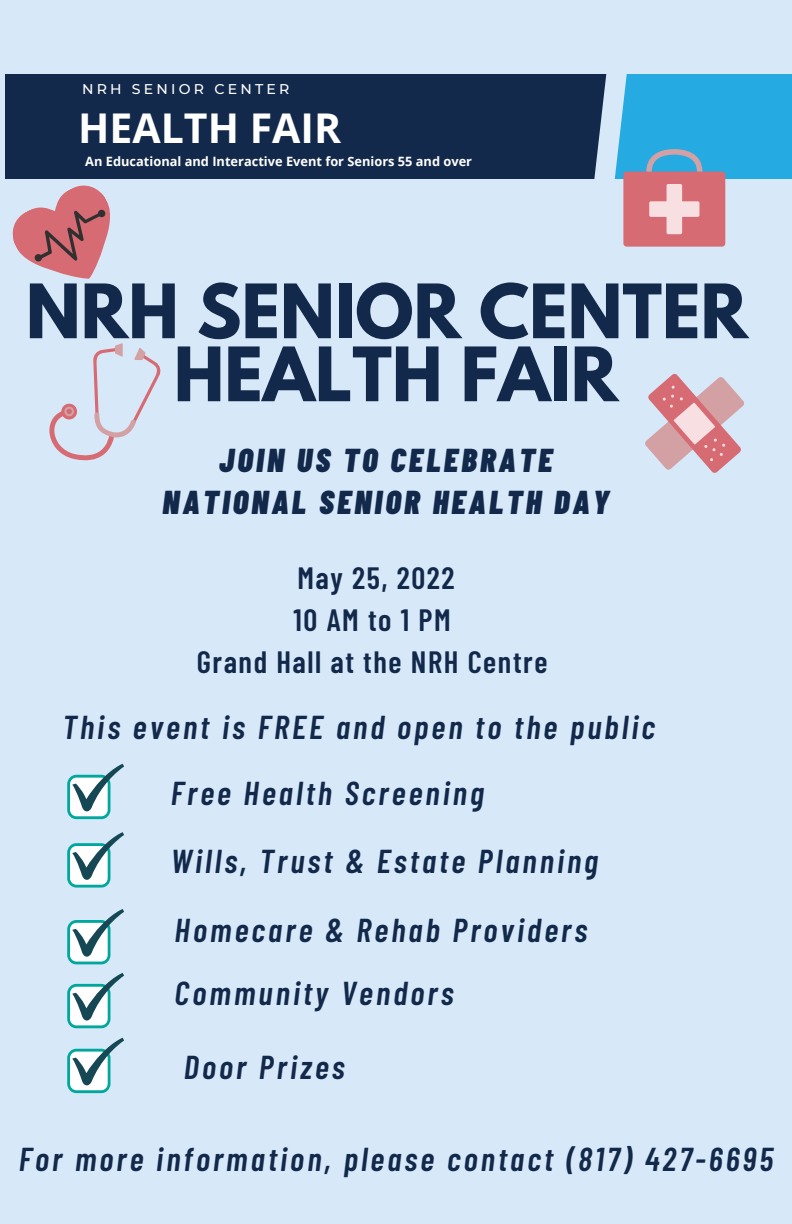
<style>
.page{position:relative;width:792px;height:1224px;background:#d7e9f8}
.page>*{position:absolute;margin:0;border:0;box-sizing:border-box;transform-origin:0 0}
.t1{font:700 66.4px "League Spartan";color:#13294b}
.t2{font:700 41px "Open Sans";color:#fff}
.t3{font:italic 600 33px "Barlow Condensed";letter-spacing:.095em;color:#13294b}
.t4{font:italic 900 33px "Barlow Condensed";letter-spacing:.095em;color:#13294b}
.t5{font:600 30.8px "Barlow Condensed";letter-spacing:.05em;color:#13294b}
.t6{font:500 14px "Montserrat";letter-spacing:.23em;color:#fff}
.t7{font:700 12.8px "Open Sans";color:#fff}
</style>
<div class="page">
<svg style="left:645px;top:374px;width:99px;height:99px"></svg>
<svg style="left:49px;top:343px;width:111px;height:117px"></svg>
<div style="left:5px;top:74px;width:605px;height:105px;background:#13294b"></div>
<div style="left:610px;top:74px;width:182px;height:105px;background:#25aae1"></div>
<svg style="left:12px;top:185px;width:98px;height:94px"></svg>
<div style="left:623px;top:172px;width:102px;height:75px;background:#d76b73;border-radius:3px"></div>
<div style="left:649px;top:201px;width:50px;height:16px;background:#f8e0e2;border-radius:2px"></div>
<div style="left:667px;top:184px;width:15px;height:50px;background:#f8e0e2;border-radius:2px"></div>
<svg style="left:594px;top:74px;width:132px;height:133px"></svg>
<svg style="left:67px;top:764px;width:57px;height:55px"></svg>
<svg style="left:67px;top:1038px;width:57px;height:55px"></svg>
<svg style="left:67px;top:832px;width:57px;height:56px"></svg>
<svg style="left:67px;top:909px;width:57px;height:55px"></svg>
<svg style="left:67px;top:973px;width:57px;height:55px"></svg>
<p class="t6" style="left:82px;top:81px;width:209px">NRH SENIOR CENTER</p>
<p class="t2" style="left:78px;top:99px;width:265px">HEALTH FAIR</p>
<p class="t7" style="left:85px;top:152px;width:388px">An Educational and Interactive Event for Seniors 55 and over</p>
<p class="t1" style="left:26px;top:278px;width:724px">NRH SENIOR CENTER</p>
<p class="t1" style="left:174px;top:341px;width:446px">HEALTH FAIR</p>
<p class="t4" style="left:219px;top:439px;width:335px">JOIN US TO CELEBRATE</p>
<p class="t4" style="left:163px;top:481px;width:448px">NATIONAL SENIOR HEALTH DAY</p>
<p class="t5" style="left:297px;top:558px;width:159px">May 25, 2022</p>
<p class="t5" style="left:294px;top:600px;width:159px">10 AM to 1 PM</p>
<p class="t5" style="left:197px;top:642px;width:352px">Grand Hall at the NRH Centre</p>
<p class="t3" style="left:62px;top:706px;width:594px">This event is FREE and open to the public</p>
<p class="t3" style="left:171px;top:772px;width:315px">Free Health Screening</p>
<p class="t3" style="left:171px;top:840px;width:429px">Wills, Trust &amp; Estate Planning</p>
<p class="t3" style="left:175px;top:909px;width:414px">Homecare &amp; Rehab Providers</p>
<p class="t3" style="left:175px;top:972px;width:280px">Community Vendors</p>
<p class="t3" style="left:184px;top:1046px;width:162px">Door Prizes</p>
<p class="t3" style="left:19px;top:1138px;width:756px">For more information, please contact (817) 427-6695</p>
</div>
